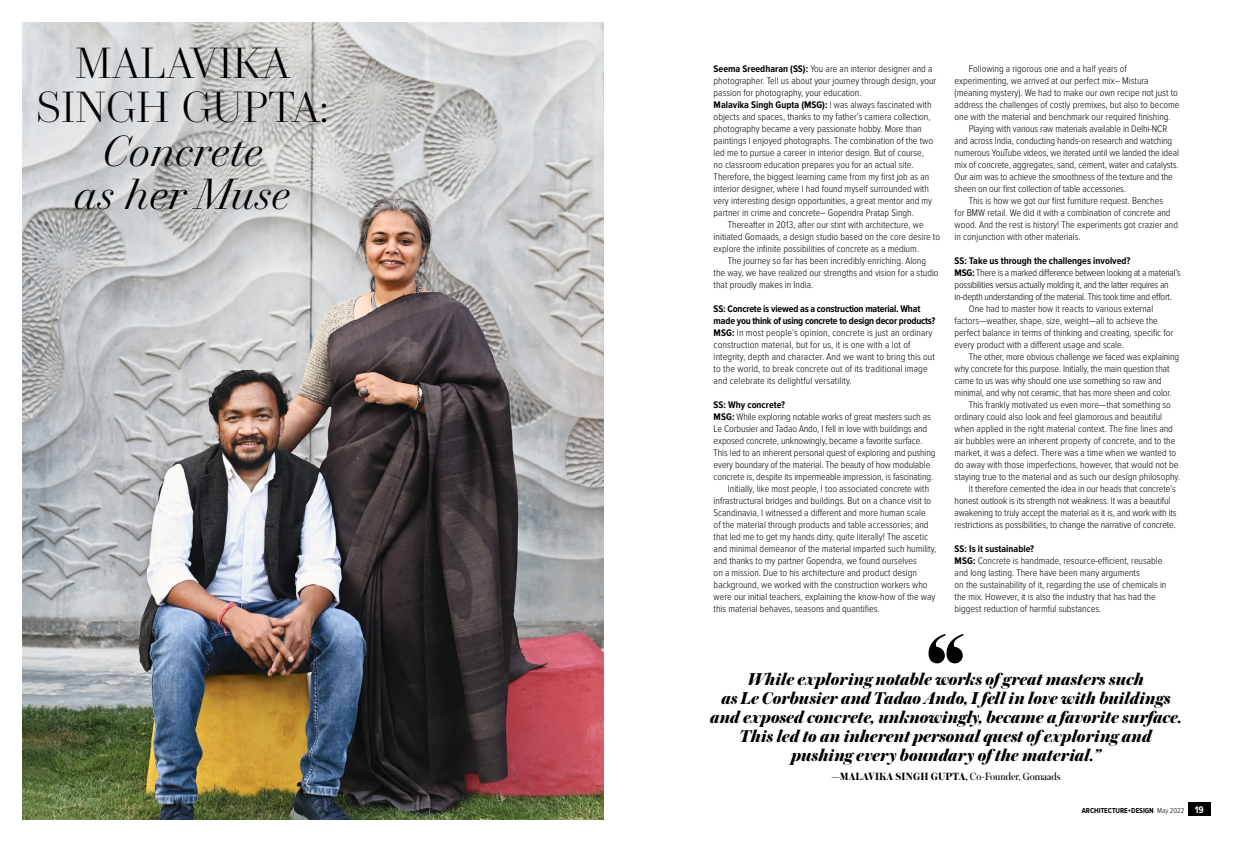
<style>
.page{position:relative;width:1253px;height:842px;background:#fff}
.page>*{position:absolute;margin:0;border:0;box-sizing:border-box;transform-origin:0 0}
.t1{font:300 42.1px/43.5px "Trianon Display";letter-spacing:.01em;color:#000;text-align:center}
.t2{font:italic 300 42.1px/43.9px "Trianon Display";color:#000;text-align:center}
.t3{font:italic 800 18px/19px "Austin";color:#000;text-align:center}
.t4{font:700 11px "Austin";letter-spacing:.015em;color:#000}
.t5{font:300 10px/12px "Proxima Nova Cond";color:#000}
.t6{font:300 10px "Proxima Nova Cond";letter-spacing:-.025em;color:#000}
.t7{font:700 10px "Proxima Nova Cond";color:#000}
.t8{font:700 7.5px "Proxima Nova Cond";color:#000}
.s1{font-weight:700}
.s2{font-weight:400}
.s3{font-weight:300}
.s4{font-family:"Proxima Nova A Cond";font-size:10px;color:#fff}
</style>
<div class="page">
<div style="left:1188px;top:803px;width:22px;height:13px;background:#000"></div>
<svg style="left:928px;top:634px;width:35px;height:29px"></svg>
<img style="left:23px;top:23px;width:581px;height:796px">
<h1 class="t1" style="left:36px;top:40px;width:294px">MALAVIKA<br>SINGH GUPTA:</h1>
<h1 class="t2" style="left:74px;top:127px;width:218px">Concrete<br>as her Muse</h1>
<p class="t5" style="left:714px;top:63px;width:224px"><span class="s1">Seema Sreedharan (SS):</span> You are an interior designer and a photographer. Tell us about your journey through design, your passion for photography, your education.<br><span class="s1">Malavika Singh Gupta (MSG):</span> I was always fascinated with objects and spaces, thanks to my father’s camera collection, photography became a very passionate hobby. More than paintings I enjoyed photographs. The combination of the two led me to pursue a career in interior design. But of course,<br>no classroom education prepares you for an actual site.<br>Therefore, the biggest learning came from my first job as an interior designer, where I had found myself surrounded with very interesting design opportunities, a great mentor and my partner in crime and concrete– Gopendra Pratap Singh.</p>
<p class="t5" style="left:714px;top:219px;width:228px;text-indent:14px">Thereafter in 2013, after our stint with architecture, we initiated Gomaads, a design studio based on the core desire to explore the infinite possibilities of concrete as a medium.</p>
<p class="t5" style="left:714px;top:255px;width:226px;text-indent:14px">The journey so far has been incredibly enriching. Along the way, we have realized our strengths and vision for a studio that proudly makes in India.</p>
<p class="t5" style="left:714px;top:303px;width:223px"><span class="s1">SS: Concrete is viewed as a construction material. What made you think of using concrete to design decor products?<br>MSG:</span> In most people’s opinion, concrete is just an ordinary construction material, but for us, it is one with a lot of integrity, depth and character. And we want to bring this out to the world, to break concrete out of its traditional image and celebrate its delightful versatility.</p>
<p class="t7" style="left:714px;top:399px;width:73px">SS: Why concrete?</p>
<p class="t5" style="left:714px;top:411px;width:219px"><span class="s1">MSG:</span> While exploring notable works of great masters such as</p>
<p class="t5" style="left:714px;top:423px;width:215px">Le Corbusier and Tadao Ando, I fell in love with buildings and</p>
<p class="t5" style="left:714px;top:435px;width:210px">exposed concrete, unknowingly, became a favorite surface.</p>
<p class="t5" style="left:714px;top:447px;width:223px">This led to an inherent personal quest of exploring and pushing</p>
<p class="t5" style="left:714px;top:459px;width:218px">every boundary of the material. The beauty of how modulable</p>
<p class="t5" style="left:714px;top:471px;width:221px">concrete is, despite its impermeable impression, is fascinating.</p>
<p class="t5" style="left:728px;top:483px;width:203px">Initially, like most people, I too associated concrete with</p>
<p class="t5" style="left:714px;top:495px;width:219px">infrastructural bridges and buildings. But on a chance visit to</p>
<p class="t5" style="left:714px;top:507px;width:213px">Scandinavia, I witnessed a different and more human scale</p>
<p class="t5" style="left:714px;top:519px;width:216px">of the material through products and table accessories; and</p>
<p class="t5" style="left:714px;top:531px;width:216px">that led me to get my hands dirty, quite literally! The ascetic</p>
<p class="t5" style="left:714px;top:543px;width:224px">and minimal demeanor of the material imparted such humility,</p>
<p class="t5" style="left:714px;top:555px;width:205px">and thanks to my partner Gopendra, we found ourselves</p>
<p class="t5" style="left:714px;top:567px;width:205px">on a mission. Due to his architecture and product design</p>
<p class="t5" style="left:714px;top:579px;width:215px">background, we worked with the construction workers who</p>
<p class="t5" style="left:714px;top:591px;width:223px">were our initial teachers, explaining the know-how of the way</p>
<p class="t5" style="left:714px;top:603px;width:168px">this material behaves, seasons and quantifies.</p>
<p class="t5" style="left:969px;top:63px;width:160px">Following a rigorous one and a half years of</p>
<p class="t5" style="left:955px;top:75px;width:196px">experimenting, we arrived at our perfect mix– Mistura</p>
<p class="t5" style="left:955px;top:87px;width:225px">(meaning mystery). We had to make our own recipe not just to</p>
<p class="t5" style="left:955px;top:99px;width:226px">address the challenges of costly premixes, but also to become</p>
<p class="t5" style="left:955px;top:111px;width:218px">one with the material and benchmark our required finishing.</p>
<p class="t5" style="left:969px;top:123px;width:200px">Playing with various raw materials available in Delhi-NCR</p>
<p class="t5" style="left:955px;top:135px;width:219px">and across India, conducting hands-on research and watching</p>
<p class="t5" style="left:955px;top:147px;width:226px">numerous YouTube videos, we iterated until we landed the ideal</p>
<p class="t5" style="left:955px;top:159px;width:226px">mix of concrete, aggregates, sand, cement, water and catalysts.</p>
<p class="t5" style="left:955px;top:171px;width:220px">Our aim was to achieve the smoothness of the texture and the</p>
<p class="t5" style="left:955px;top:183px;width:173px">sheen on our first collection of table accessories.</p>
<p class="t5" style="left:969px;top:195px;width:196px">This is how we got our first furniture request. Benches</p>
<p class="t5" style="left:955px;top:207px;width:217px">for BMW retail. We did it with a combination of concrete and</p>
<p class="t5" style="left:955px;top:219px;width:225px">wood. And the rest is history! The experiments got crazier and</p>
<p class="t5" style="left:955px;top:231px;width:128px">in conjunction with other materials.</p>
<p class="t7" style="left:955px;top:255px;width:177px">SS: Take us through the challenges involved?</p>
<p class="t6" style="left:955px;top:267px;width:228px"><span class="s1">MSG:</span> There is a marked difference between looking at a material’s</p>
<p class="t6" style="left:955px;top:279px;width:216px">possibilities versus actually molding it, and the latter requires an</p>
<p class="t6" style="left:955px;top:291px;width:219px">in-depth understanding of the material. This took time and effort.</p>
<p class="t5" style="left:969px;top:303px;width:186px">One had to master how it reacts to various external</p>
<p class="t5" style="left:955px;top:315px;width:205px">factors—weather, shape, size, weight—all to achieve the</p>
<p class="t5" style="left:955px;top:327px;width:220px">perfect balance in terms of thinking and creating, specific for</p>
<p class="t5" style="left:955px;top:339px;width:171px">every product with a different usage and scale.</p>
<p class="t5" style="left:969px;top:351px;width:212px">The other, more obvious challenge we faced was explaining</p>
<p class="t5" style="left:955px;top:363px;width:216px">why concrete for this purpose. Initially, the main question that</p>
<p class="t5" style="left:955px;top:375px;width:208px">came to us was why should one use something so raw and</p>
<p class="t5" style="left:955px;top:387px;width:219px">minimal, and why not ceramic, that has more sheen and color.</p>
<p class="t5" style="left:969px;top:399px;width:204px">This frankly motivated us even more—that something so</p>
<p class="t5" style="left:955px;top:411px;width:209px">ordinary could also look and feel glamorous and beautiful</p>
<p class="t5" style="left:955px;top:423px;width:220px">when applied in the right material context. The fine lines and</p>
<p class="t5" style="left:955px;top:435px;width:222px">air bubbles were an inherent property of concrete, and to the</p>
<p class="t5" style="left:955px;top:447px;width:223px">market, it was a defect. There was a time when we wanted to</p>
<p class="t5" style="left:955px;top:459px;width:225px">do away with those imperfections, however, that would not be</p>
<p class="t5" style="left:955px;top:471px;width:227px">staying true to the material and as such our design philosophy.</p>
<p class="t5" style="left:969px;top:483px;width:208px">It therefore cemented the idea in our heads that concrete’s</p>
<p class="t5" style="left:955px;top:495px;width:217px">honest outlook is its strength not weakness. It was a beautiful</p>
<p class="t5" style="left:955px;top:507px;width:224px">awakening to truly accept the material as it is, and work with its</p>
<p class="t5" style="left:955px;top:519px;width:223px">restrictions as possibilities, to change the narrative of concrete.</p>
<p class="t5" style="left:955px;top:543px;width:213px"><span class="s1">SS: Is it sustainable?<br>MSG:</span> Concrete is handmade, resource-efficient, reusable and long lasting. There have been many arguments<br>on the sustainability of it, regarding the use of chemicals in the mix. However, it is also the industry that has had the biggest reduction of harmful substances.</p>
<p class="t3" style="left:710px;top:668px;width:473px">While exploring notable works of great masters such<br>as Le Corbusier and Tadao Ando, I fell in love with buildings and exposed concrete, unknowingly, became a favorite surface.<br>This led to an inherent personal quest of exploring and pushing every boundary of the material.”</p>
<p class="t4" style="left:831px;top:768px;width:230px">—MALAVIKA SINGH GUPTA, <span class="s2">Co-Founder, Gomaads</span></p>
<p class="t8" style="left:1082px;top:806px;width:124px">ARCHITECTURE+DESIGN <span class="s3">May 2022</span> <span class="s4">19</span></p>
</div>
